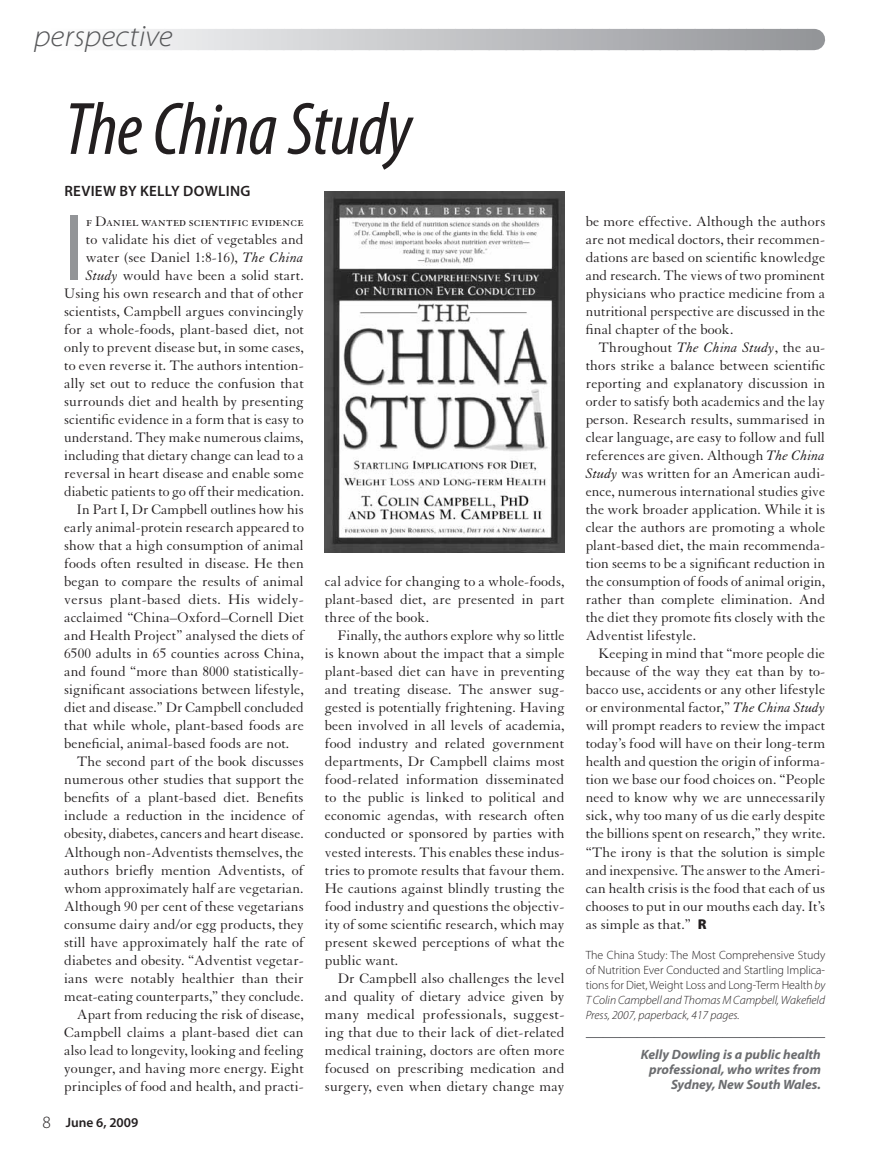
<style>
.page{position:relative;width:872px;height:1149px;background:#fff}
.page>*{position:absolute;margin:0;border:0;box-sizing:border-box;transform-origin:0 0}
.t1{font:condensed 95.1px "Myriad Pro";color:#939598}
.t2{font:italic condensed 75px "Myriad Pro";letter-spacing:-.01em;color:#231f20}
.t3{font:italic 300 semi-expanded 30px "Myriad Pro";color:#57585a}
.t4{font:15px/18px "Granjon";letter-spacing:.005em;color:#231f20;text-align:justify}
.t5{font:15px "Granjon SC";letter-spacing:-.005em;color:#231f20}
.t6{font:600 15px "Myriad Pro";letter-spacing:.02em;color:#231f20}
.t7{font:italic 700 13.5px/15px "Myriad Pro";color:#6c6d70;text-align:right}
.t8{font:600 13.5px "Myriad Pro";color:#231f20}
.t9{font:300 12px/15px "Myriad Pro";letter-spacing:-.005em;color:#231f20;text-align:justify}
.s1{font-style:italic}
.s2{font-weight:300;font-size:17.25px}
.s3{font-family:"Myriad Pro";font-weight:900;font-size:14.25px}
</style>
<div class="page">
<svg style="left:112px;top:29px;width:702px;height:21px;background:#c3c4c6"></svg>
<img style="left:325px;top:191px;width:239px;height:361px">
<h3 class="t3" style="left:34px;top:20px;width:140px">perspective</h3>
<h2 class="t2" style="left:64px;top:84px;width:349px">The China Study</h2>
<p class="t6" style="left:64px;top:181px;width:186px">REVIEW BY KELLY DOWLING</p>
<h1 class="t1" style="left:64px;top:191px;width:20px">I</h1>
<p class="t5" style="left:86px;top:213px;width:219px">f Daniel wanted scientific evidence</p>
<p class="t4" style="left:86px;top:230px;width:219px">to validate his diet of vegetables and</p>
<p class="t4" style="left:86px;top:248px;width:219px">water (see Daniel 1:8-16), <span class="s1">The China</span></p>
<p class="t4" style="left:86px;top:266px;width:219px"><span class="s1">Study</span> would have been a solid start.</p>
<p class="t4" style="left:64px;top:284px;width:241px">Using his own research and that of other</p>
<p class="t4" style="left:64px;top:302px;width:241px">scientists, Campbell argues convincingly</p>
<p class="t4" style="left:64px;top:320px;width:241px">for a whole-foods, plant-based diet, not</p>
<p class="t4" style="left:64px;top:338px;width:241px">only to prevent disease but, in some cases,</p>
<p class="t4" style="left:64px;top:356px;width:241px">to even reverse it. The authors intention-</p>
<p class="t4" style="left:64px;top:374px;width:241px">ally set out to reduce the confusion that</p>
<p class="t4" style="left:64px;top:392px;width:241px">surrounds diet and health by presenting</p>
<p class="t4" style="left:64px;top:410px;width:241px">scientific evidence in a form that is easy to</p>
<p class="t4" style="left:64px;top:428px;width:241px">understand. They make numerous claims,</p>
<p class="t4" style="left:64px;top:446px;width:241px">including that dietary change can lead to a</p>
<p class="t4" style="left:64px;top:464px;width:241px">reversal in heart disease and enable some</p>
<p class="t4" style="left:64px;top:482px;width:241px">diabetic patients to go off their medication.</p>
<p class="t4" style="left:77px;top:500px;width:228px">In Part I, Dr Campbell outlines how his</p>
<p class="t4" style="left:64px;top:518px;width:241px">early animal-protein research appeared to</p>
<p class="t4" style="left:64px;top:536px;width:241px">show that a high consumption of animal</p>
<p class="t4" style="left:64px;top:554px;width:241px">foods often resulted in disease. He then</p>
<p class="t4" style="left:64px;top:572px;width:241px">began to compare the results of animal</p>
<p class="t4" style="left:64px;top:590px;width:241px">versus plant-based diets. His widely-</p>
<p class="t4" style="left:64px;top:608px;width:241px">acclaimed “China–Oxford–Cornell Diet</p>
<p class="t4" style="left:64px;top:626px;width:241px">and Health Project” analysed the diets of</p>
<p class="t4" style="left:64px;top:644px;width:241px">6500 adults in 65 counties across China,</p>
<p class="t4" style="left:64px;top:662px;width:241px">and found “more than 8000 statistically-</p>
<p class="t4" style="left:64px;top:680px;width:241px">significant associations between lifestyle,</p>
<p class="t4" style="left:64px;top:698px;width:241px">diet and disease.” Dr Campbell concluded</p>
<p class="t4" style="left:64px;top:716px;width:241px">that while whole, plant-based foods are</p>
<p class="t4" style="left:64px;top:734px;width:226px">beneficial, animal-based foods are not.</p>
<p class="t4" style="left:77px;top:752px;width:228px">The second part of the book discusses</p>
<p class="t4" style="left:64px;top:770px;width:241px">numerous other studies that support the</p>
<p class="t4" style="left:64px;top:788px;width:241px">benefits of a plant-based diet. Benefits</p>
<p class="t4" style="left:64px;top:806px;width:241px">include a reduction in the incidence of</p>
<p class="t4" style="left:64px;top:824px;width:241px">obesity, diabetes, cancers and heart disease.</p>
<p class="t4" style="left:64px;top:842px;width:241px">Although non-Adventists themselves, the</p>
<p class="t4" style="left:64px;top:860px;width:241px">authors briefly mention Adventists, of</p>
<p class="t4" style="left:64px;top:878px;width:241px">whom approximately half are vegetarian.</p>
<p class="t4" style="left:64px;top:896px;width:241px">Although 90 per cent of these vegetarians</p>
<p class="t4" style="left:64px;top:914px;width:241px">consume dairy and/or egg products, they</p>
<p class="t4" style="left:64px;top:932px;width:241px">still have approximately half the rate of</p>
<p class="t4" style="left:64px;top:950px;width:241px">diabetes and obesity. “Adventist vegetar-</p>
<p class="t4" style="left:64px;top:968px;width:241px">ians were notably healthier than their</p>
<p class="t4" style="left:64px;top:986px;width:241px">meat-eating counterparts,” they conclude.</p>
<p class="t4" style="left:77px;top:1004px;width:228px">Apart from reducing the risk of disease,</p>
<p class="t4" style="left:64px;top:1022px;width:241px">Campbell claims a plant-based diet can</p>
<p class="t4" style="left:64px;top:1040px;width:241px">also lead to longevity, looking and feeling</p>
<p class="t4" style="left:64px;top:1058px;width:241px">younger, and having more energy. Eight</p>
<p class="t4" style="left:64px;top:1076px;width:241px">principles of food and health, and practi-</p>
<p class="t8" style="left:43px;top:1113px;width:97px"><span class="s2">8</span> JUNE 6, 2009</p>
<p class="t4" style="left:325px;top:572px;width:241px">cal advice for changing to a whole-foods, plant-based diet, are presented in part three of the book.</p>
<p class="t4" style="left:325px;top:626px;width:241px;text-indent:13px">Finally, the authors explore why so little is known about the impact that a simple plant-based diet can have in preventing and treating disease. The answer sug&shy;gested is potentially frightening. Having been involved in all levels of academia, food industry and related government departments, Dr Campbell claims most food-related information disseminated to the public is linked to political and economic agendas, with research often conducted or sponsored by parties with vested interests. This enables these indus&shy;tries to promote results that favour them.<br>He cautions against blindly trusting the food industry and questions the objectiv&shy;ity of some scientific research, which may present skewed perceptions of what the public want.</p>
<p class="t4" style="left:325px;top:968px;width:241px;text-indent:13px">Dr Campbell also challenges the level and quality of dietary advice given by many medical professionals, suggest&shy;ing that due to their lack of diet-related medical training, doctors are often more focused on prescribing medication and surgery, even when dietary change may</p>
<p class="t4" style="left:585px;top:212px;width:241px">be more effective. Although the authors are not medical doctors, their recommen&shy;dations are based on scientific knowledge and research. The views of two prominent physicians who practice medicine from a nutritional perspective are discussed in the final chapter of the book.</p>
<p class="t4" style="left:585px;top:338px;width:241px;text-indent:13px">Throughout <span class="s1">The China Study</span>, the au&shy;thors strike a balance between scientific reporting and explanatory discussion in order to satisfy both academics and the lay person. Research results, summarised in clear language, are easy to follow and full references are given. Although <span class="s1">The China Study</span> was written for an American audi&shy;ence, numerous international studies give the work broader application. While it is clear the authors are promoting a whole plant-based diet, the main recommenda&shy;tion seems to be a significant reduction in the consumption of foods of animal origin, rather than complete elimination. And the diet they promote fits closely with the Adventist lifestyle.</p>
<p class="t4" style="left:585px;top:644px;width:241px;text-indent:13px">Keeping in mind that “more people die because of the way they eat than by to&shy;bacco use, accidents or any other lifestyle or environmental factor,” <span class="s1">The China Study </span>will prompt readers to review the impact today’s food will have on their long-term health and question the origin of informa&shy;tion we base our food choices on. “People need to know why we are unnecessarily sick, why too many of us die early despite the billions spent on research,” they write. “The irony is that the solution is simple and inexpensive. The answer to the Ameri&shy;can health crisis is the food that each of us chooses to put in our mouths each day. It’s as simple as that.” <span class="s3">R</span></p>
<p class="t9" style="left:585px;top:946px;width:241px">The China Study: The Most Comprehensive Study of Nutrition Ever Conducted and Startling Implica&shy;tions for Diet, Weight Loss and Long-Term Health <span class="s1">by T Colin Campbell and Thomas M Campbell, Wakefield Press, 2007, paperback, 417 pages.</span></p>
<p class="t7" style="left:641px;top:1046px;width:181px">Kelly Dowling is a public health professional, who writes from<br>Sydney, New South Wales.</p>
</div>
